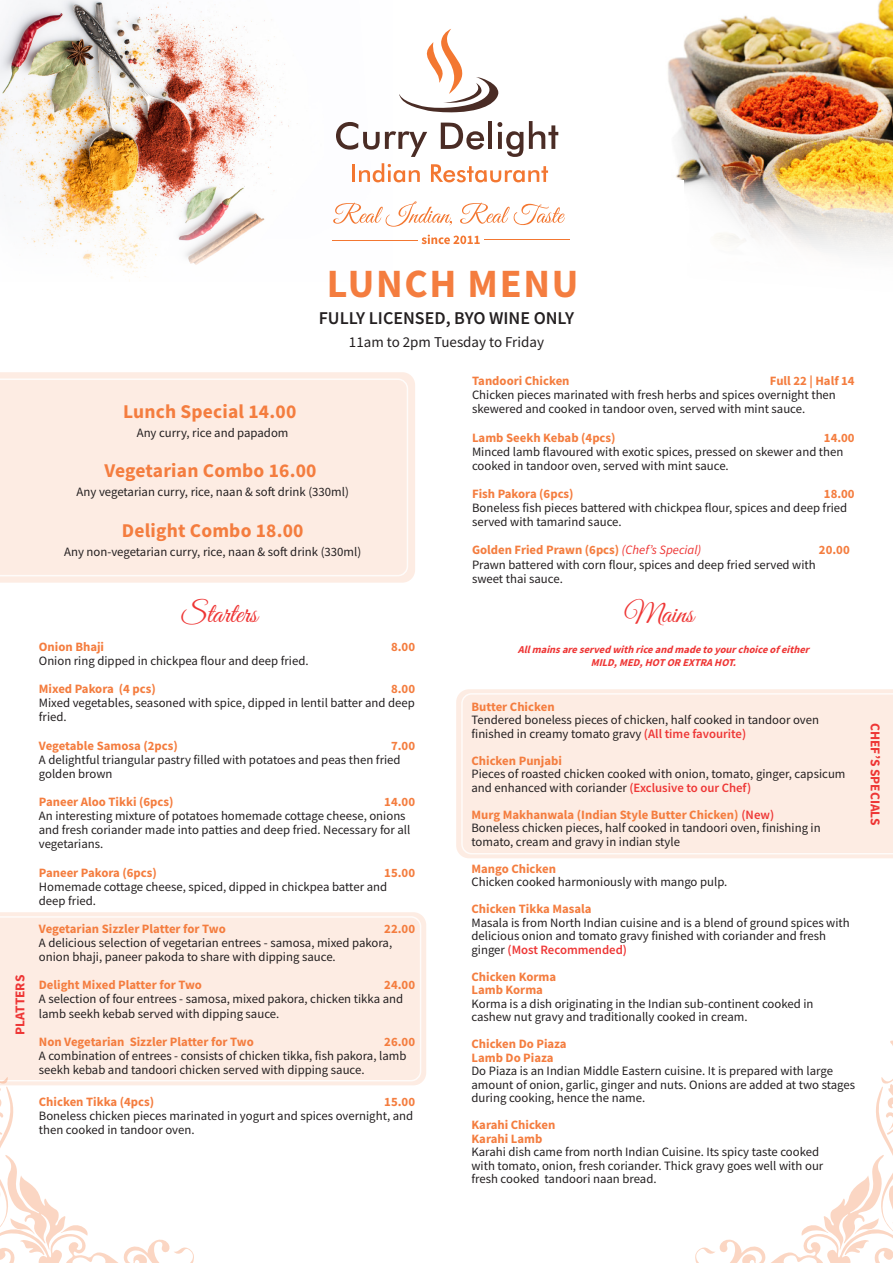
<style>
.page{position:relative;width:893px;height:1263px;background:#fff}
.page>*{position:absolute;margin:0;border:0;box-sizing:border-box;transform-origin:0 0}
.t1{font:700 40.05px "Source Sans Pro";letter-spacing:.04em;color:#f47d3f}
.t2{font:28.5px "Great Vibes";color:#ee3635}
.t3{font:700 19.5px "Source Sans Pro";letter-spacing:.01em;color:#f47d3f}
.t4{font:600 18px "Source Sans Pro";color:#231f20}
.t5{font:15px "Source Sans Pro";color:#231f20}
.t6{font:700 13.5px "Source Sans Pro";color:#ee3635}
.t7{font:12.75px/14.1px "Source Sans Pro";color:#231f20}
.t8{font:700 12.75px "Source Sans Pro";color:#f47d3f}
.t9{font:italic 700 10.5px "Source Sans Pro";color:#ee3635}
.s1{font-weight:400;font-style:italic;color:#ee3635}
.s2{font-weight:600;color:#ee3635}
.s3{font-weight:700;color:#f47d3f}
</style>
<div class="page">
<img style="left:548px;top:0;width:345px;height:253px">
<div style="left:523px;top:180px;width:161px;height:85px;background:#fff"></div>
<svg style="left:456px;top:689px;width:437px;height:169px;background:#fdede5"></svg>
<div style="left:461px;top:693px;width:432px;height:161px;background:#fdece3"></div>
<svg style="left:0;top:912px;width:426px;height:173px;background:#fdede5"></svg>
<div style="left:0;top:916px;width:421px;height:165px;background:#fdece3"></div>
<svg style="left:695px;top:1040px;width:198px;height:223px"></svg>
<svg style="left:0;top:1007px;width:194px;height:256px"></svg>
<svg style="left:0;top:372px;width:415px;height:211px;background:#fdede4"></svg>
<div style="left:0;top:378px;width:408px;height:198px;background:#fdece3"></div>
<img style="left:0;top:0;width:380px;height:281px">
<svg style="left:399px;top:29px;width:99px;height:84px"></svg>
<svg style="left:336px;top:122px;width:91px;height:35px"></svg>
<svg style="left:441px;top:123px;width:43px;height:27px"></svg>
<hr style="left:488px;top:121px;width:4px;height:28px;background:#4a2c25">
<svg style="left:497px;top:122px;width:26px;height:35px"></svg>
<svg style="left:529px;top:121px;width:29px;height:28px"></svg>
<hr style="left:352px;top:164px;width:3px;height:18px;background:#f37731">
<svg style="left:359px;top:163px;width:61px;height:19px"></svg>
<svg style="left:431px;top:164px;width:117px;height:18px"></svg>
<svg style="left:333px;top:201px;width:119px;height:26px"></svg>
<svg style="left:460px;top:203px;width:105px;height:22px"></svg>
<svg style="left:422px;top:235px;width:58px;height:9px"></svg>
<hr style="left:485px;top:240px;width:85px;height:1px;background:#f37731">
<hr style="left:332px;top:240px;width:85px;height:1px;background:#f37731">
<p class="t6" style="left:11px;top:1035px;width:61px;rotate:-90deg">PLATTERS</p>
<p class="t1" style="left:327px;top:257px;width:253px">LUNCH MENU</p>
<p class="t4" style="left:319px;top:306px;width:257px">FULLY LICENSED, BYO WINE ONLY</p>
<p class="t5" style="left:349px;top:332px;width:197px">11am to 2pm Tuesday to Friday</p>
<p class="t8" style="left:472px;top:372px;width:99px">Tandoori Chicken</p>
<p class="t8" style="left:770px;top:372px;width:86px">Full 22 | Half 14</p>
<p class="t7" style="left:472px;top:388px;width:365px">Chicken pieces marinated with fresh herbs and spices overnight then skewered and cooked in tandoor oven, served with mint sauce.</p>
<p class="t8" style="left:472px;top:429px;width:145px">Lamb Seekh Kebab (4pcs)</p>
<p class="t8" style="left:824px;top:429px;width:32px">14.00</p>
<p class="t7" style="left:472px;top:444px;width:373px">Minced lamb flavoured with exotic spices, pressed on skewer and then cooked in tandoor oven, served with mint sauce.</p>
<p class="t8" style="left:472px;top:485px;width:103px">Fish Pakora (6pcs)</p>
<p class="t8" style="left:824px;top:485px;width:32px">18.00</p>
<p class="t7" style="left:472px;top:501px;width:377px">Boneless fish pieces battered with chickpea flour, spices and deep fried</p>
<p class="t7" style="left:472px;top:515px;width:151px">served with tamarind sauce.</p>
<p class="t8" style="left:472px;top:542px;width:231px">Golden Fried Prawn (6pcs) <span class="s1">(Chef’s Special)</span></p>
<p class="t8" style="left:819px;top:542px;width:32px">20.00</p>
<p class="t7" style="left:472px;top:557px;width:345px">Prawn battered with corn flour, spices and deep fried served with</p>
<p class="t7" style="left:472px;top:571px;width:92px">sweet thai sauce.</p>
<p class="t3" style="left:123px;top:398px;width:175px">Lunch Special 14.00</p>
<p class="t7" style="left:137px;top:425px;width:153px">Any curry, rice and papadom</p>
<p class="t3" style="left:104px;top:458px;width:214px">Vegetarian Combo 16.00</p>
<p class="t7" style="left:77px;top:485px;width:274px">Any vegetarian curry, rice, naan &amp; soft drink (330ml)</p>
<p class="t3" style="left:122px;top:517px;width:183px">Delight Combo 18.00</p>
<p class="t7" style="left:64px;top:544px;width:299px">Any non-vegetarian curry, rice, naan &amp; soft drink (330ml)</p>
<p class="t2" style="left:181px;top:598px;width:78px">Starters</p>
<p class="t2" style="left:624px;top:598px;width:71px">Mains</p>
<p class="t8" style="left:39px;top:638px;width:67px">Onion Bhaji</p>
<p class="t8" style="left:391px;top:638px;width:26px">8.00</p>
<p class="t7" style="left:39px;top:654px;width:271px">Onion ring dipped in chickpea flour and deep fried.</p>
<p class="t8" style="left:39px;top:680px;width:119px">Mixed Pakora (4 pcs)</p>
<p class="t8" style="left:391px;top:680px;width:26px">8.00</p>
<p class="t7" style="left:39px;top:696px;width:378px">Mixed vegetables, seasoned with spice, dipped in lentil batter and deep fried.</p>
<p class="t8" style="left:39px;top:737px;width:140px">Vegetable Samosa (2pcs)</p>
<p class="t8" style="left:391px;top:737px;width:26px">7.00</p>
<p class="t7" style="left:39px;top:752px;width:363px">A delightful triangular pastry filled with potatoes and peas then fried golden brown</p>
<p class="t8" style="left:39px;top:793px;width:136px">Paneer Aloo Tikki (6pcs)</p>
<p class="t8" style="left:384px;top:793px;width:32px">14.00</p>
<p class="t7" style="left:39px;top:809px;width:373px">An interesting mixture of potatoes homemade cottage cheese, onions and fresh coriander made into patties and deep fried. Necessary for all vegetarians.</p>
<p class="t8" style="left:39px;top:864px;width:120px">Paneer Pakora (6pcs)</p>
<p class="t8" style="left:384px;top:864px;width:32px">15.00</p>
<p class="t7" style="left:39px;top:879px;width:350px">Homemade cottage cheese, spiced, dipped in chickpea batter and deep fried.</p>
<p class="t8" style="left:39px;top:920px;width:188px">Vegetarian Sizzler Platter for Two</p>
<p class="t8" style="left:384px;top:920px;width:32px">22.00</p>
<p class="t7" style="left:39px;top:936px;width:355px">A delicious selection of vegetarian entrees - samosa, mixed pakora, onion bhaji, paneer pakoda to share with dipping sauce.</p>
<p class="t8" style="left:39px;top:976px;width:165px">Delight Mixed Platter for Two</p>
<p class="t8" style="left:384px;top:976px;width:32px">24.00</p>
<p class="t7" style="left:39px;top:992px;width:366px">A selection of four entrees - samosa, mixed pakora, chicken tikka and lamb seekh kebab served with dipping sauce.</p>
<p class="t8" style="left:39px;top:1033px;width:216px">Non Vegetarian Sizzler Platter for Two</p>
<p class="t8" style="left:384px;top:1033px;width:32px">26.00</p>
<p class="t7" style="left:39px;top:1048px;width:369px">A combination of entrees - consists of chicken tikka, fish pakora, lamb seekh kebab and tandoori chicken served with dipping sauce.</p>
<p class="t8" style="left:39px;top:1093px;width:117px">Chicken Tikka (4pcs)</p>
<p class="t8" style="left:384px;top:1093px;width:32px">15.00</p>
<p class="t7" style="left:39px;top:1109px;width:376px">Boneless chicken pieces marinated in yogurt and spices overnight, and then cooked in tandoor oven.</p>
<p class="t9" style="left:518px;top:643px;width:296px">Allmainsareservedwithriceandmadetoyourchoiceofeither</p>
<p class="t9" style="left:591px;top:655px;width:150px">MILD,MED,HOTOREXTRAHOT.</p>
<p class="t8" style="left:471px;top:698px;width:85px">Butter Chicken</p>
<p class="t7" style="left:471px;top:713px;width:349px">Tendered boneless pieces of chicken, half cooked in tandoor oven</p>
<p class="t7" style="left:471px;top:726px;width:276px">finished in creamy tomato gravy <span class="s2">(All time favourite)</span></p>
<p class="t8" style="left:471px;top:752px;width:92px">Chicken Punjabi</p>
<p class="t7" style="left:471px;top:767px;width:376px;line-height:13.5px">Pieces of roasted chicken cooked with onion, tomato, ginger, capsicum and enhanced with coriander <span class="s2">(Exclusive to our Chef)</span></p>
<p class="t8" style="left:471px;top:806px;width:304px">Murg Makhanwala (Indian Style Butter Chicken) <span class="s2">(New)</span></p>
<p class="t7" style="left:471px;top:821px;width:351px">Boneless chicken pieces, half cooked in tandoori oven, finishing in</p>
<p class="t7" style="left:471px;top:834px;width:210px">tomato, cream and gravy in indian style</p>
<p class="t8" style="left:471px;top:860px;width:86px">Mango Chicken</p>
<p class="t7" style="left:471px;top:875px;width:257px">Chicken cooked harmoniously with mango pulp.</p>
<p class="t8" style="left:471px;top:900px;width:122px">Chicken Tikka Masala</p>
<p class="t7" style="left:471px;top:916px;width:380px;line-height:13.5px">Masala is from North Indian cuisine and is a blend of ground spices with delicious onion and tomato gravy finished with coriander and fresh ginger <span class="s2">(Most Recommended)</span></p>
<p class="t8" style="left:471px;top:968px;width:86px">Chicken Korma</p>
<p class="t8" style="left:471px;top:981px;width:73px">Lamb Korma</p>
<p class="t7" style="left:471px;top:996px;width:344px">Korma is a dish originating in the Indian sub-continent cooked in</p>
<p class="t7" style="left:471px;top:1010px;width:278px">cashew nut gravy and traditionally cooked in cream.</p>
<p class="t8" style="left:471px;top:1035px;width:97px">Chicken Do Piaza</p>
<p class="t8" style="left:471px;top:1049px;width:84px">Lamb Do Piaza</p>
<p class="t7" style="left:471px;top:1064px;width:385px;line-height:13.5px">Do Piaza is an Indian Middle Eastern cuisine. It is prepared with large amount of onion, garlic, ginger and nuts. Onions are added at two stages during cooking, hence the name.</p>
<p class="t8" style="left:471px;top:1116px;width:86px">Karahi Chicken</p>
<p class="t7" style="left:471px;top:1132px;width:349px;line-height:13.5px"><span class="s3">Karahi Lamb<br></span>Karahi dish came from north Indian Cuisine. Its spicy taste cooked</p>
<p class="t7" style="left:471px;top:1158px;width:353px">with tomato, onion, fresh coriander. Thick gravy goes well with our</p>
<p class="t7" style="left:471px;top:1172px;width:187px">fresh cooked tandoori naan bread.</p>
<p class="t6" style="left:884px;top:723px;width:104px;rotate:90deg">CHEF’S SPECIALS</p>
</div>
